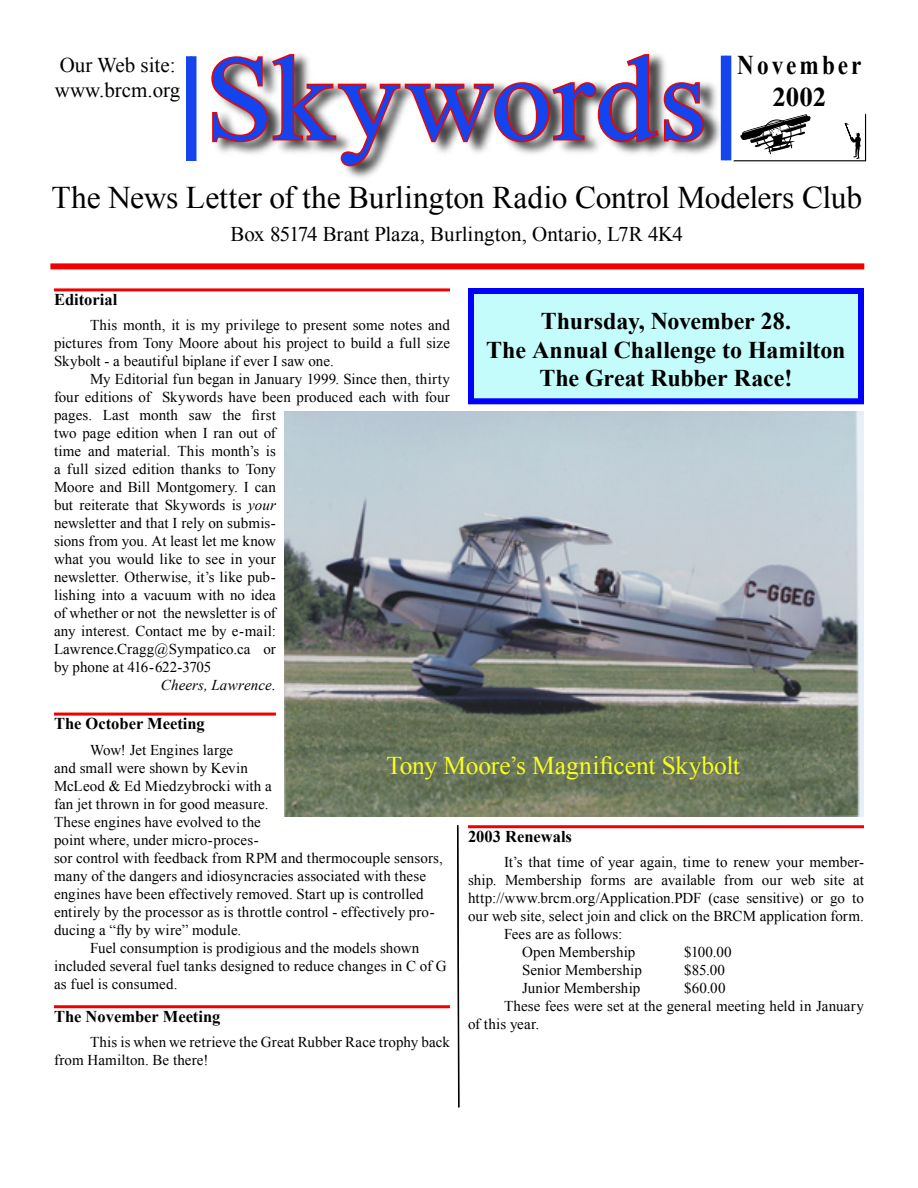
<style>
.page{position:relative;width:918px;height:1188px;background:#fff}
.page>*{position:absolute;margin:0;border:0;box-sizing:border-box;transform-origin:0 0}
.t1{font:120px "Times New Roman";letter-spacing:.005em;color:#1444ed}
.t2{font:31.5px "Times New Roman";letter-spacing:-.005em;color:#000}
.t3{font:700 27px/32.4px "Times New Roman";letter-spacing:.13em;color:#000;text-align:center;scale:.86 1}
.t4{font:25.5px "Times New Roman";letter-spacing:-.005em;color:#f7ff20}
.t5{font:700 24px/28.8px "Times New Roman";letter-spacing:-.005em;color:#000;text-align:center}
.t6{font:21px/25.2px "Times New Roman";color:#000}
.t7{font:700 16.5px "Times New Roman";color:#000}
.t8{font:15px/18px "Times New Roman";letter-spacing:.005em;color:#000}
.t9{font:italic 15px "Times New Roman";letter-spacing:.01em;color:#000}
.s1{font-style:italic}
</style>
<div class="page">
<div style="left:212px;top:50px;width:513px;height:131px;background:#000;opacity:.75"></div>
<svg style="left:211px;top:52px;width:495px;height:116px"></svg>
<div style="left:186px;top:56px;width:10px;height:105px;background:#1444ed"></div>
<div style="left:721px;top:56px;width:10px;height:104px;background:#1444ed"></div>
<div style="left:50px;top:263px;width:814px;height:6px;background:#f20000"></div>
<svg style="left:733px;top:114px;width:133px;height:47px"></svg>
<hr style="left:54px;top:288px;width:396px;height:3px;background:#f20000">
<div style="left:471px;top:291px;width:390px;height:110px;background:#c4fcfc"></div>
<div style="left:468px;top:288px;width:396px;height:116px;border:6px solid #00f"></div>
<hr style="left:54px;top:713px;width:222px;height:3px;background:#f20000">
<hr style="left:468px;top:825px;width:396px;height:3px;background:#f20000">
<img style="left:284px;top:412px;width:580px;height:404px">
<hr style="left:54px;top:1005px;width:396px;height:3px;background:#f20000">
<svg style="left:457px;top:825px;width:3px;height:283px"></svg>
<h1 class="t1" style="left:205px;top:29px;width:503px">Skywords</h1>
<h2 class="t2" style="left:52px;top:180px;width:812px">The News Letter of the Burlington Radio Control Modelers Club</h2>
<h3 class="t6" style="left:55px;top:52px;width:127px">Our Web site: www.brcm.org</h3>
<h3 class="t3" style="left:737px;top:48px;width:146px">November<br>2002</h3>
<h3 class="t6" style="left:231px;top:221px;width:454px">Box 85174 Brant Plaza, Burlington, Ontario, L7R 4K4</h3>
<p class="t7" style="left:54px;top:290px;width:65px">Editorial</p>
<p class="t8" style="left:54px;top:316px;width:397px;text-align:justify;text-indent:36px">This month, it is my privilege to present some notes and pictures from Tony Moore about his project to build a full size Skybolt - a beautiful biplane if ever I saw one.</p>
<p class="t8" style="left:54px;top:370px;width:398px;text-indent:36px">My Editorial fun began in January 1999. Since then, thirty four editions of Skywords have been produced each with four pages. Last month saw the first<br>two page edition when I ran out of<br>time and material. This month’s is<br>a full sized edition thanks to Tony<br>Moore and Bill Montgomery. I can<br>but reiterate that Skywords is <span class="s1">your<br></span>newsletter and that I rely on submis-<br>sions from you. At least let me know<br>what you would like to see in your<br>newsletter. Otherwise, it’s like pub-<br>lishing into a vacuum with no idea<br>of whether or not the newsletter is of<br>any interest. Contact me by e-mail:<br>Lawrence.Cragg@Sympatico.ca or<br>by phone at 416-622-3705</p>
<p class="t9" style="left:161px;top:677px;width:116px">Cheers, Lawrence.</p>
<h3 class="t5" style="left:486px;top:306px;width:361px">Thursday, November 28.<br>The Annual Challenge to Hamilton<br>The Great Rubber Race!</h3>
<p class="t7" style="left:54px;top:714px;width:152px">The October Meeting</p>
<p class="t8" style="left:90px;top:740px;width:145px">Wow! Jet Engines large</p>
<p class="t8" style="left:54px;top:758px;width:196px">and small were shown by Kevin</p>
<p class="t8" style="left:54px;top:776px;width:219px">McLeod &amp; Ed Miedzybrocki with a</p>
<p class="t8" style="left:54px;top:794px;width:216px">fan jet thrown in for good measure.</p>
<p class="t8" style="left:54px;top:812px;width:208px">These engines have evolved to the</p>
<p class="t8" style="left:54px;top:830px;width:206px">point where, under micro-proces-</p>
<p class="t8" style="left:54px;top:848px;width:390px">sor control with feedback from RPM and thermocouple sensors,</p>
<p class="t8" style="left:54px;top:866px;width:373px">many of the dangers and idiosyncracies associated with these</p>
<p class="t8" style="left:54px;top:884px;width:371px">engines have been effectively removed. Start up is controlled</p>
<p class="t8" style="left:54px;top:902px;width:382px">entirely by the processor as is throttle control - effectively pro-</p>
<p class="t8" style="left:54px;top:920px;width:189px">ducing a “fly by wire” module.</p>
<p class="t8" style="left:90px;top:938px;width:331px">Fuel consumption is prodigious and the models shown</p>
<p class="t8" style="left:54px;top:956px;width:394px">included several fuel tanks designed to reduce changes in C of G</p>
<p class="t8" style="left:54px;top:974px;width:125px">as fuel is consumed.</p>
<h3 class="t4" style="left:387px;top:751px;width:355px">Tony Moore’s Magnificent Skybolt</h3>
<p class="t7" style="left:468px;top:827px;width:106px">2003 Renewals</p>
<p class="t8" style="left:504px;top:853px;width:361px">It’s that time of year again, time to renew your member-</p>
<p class="t8" style="left:468px;top:871px;width:398px">ship. Membership forms are available from our web site at</p>
<p class="t8" style="left:468px;top:889px;width:397px">http://www.brcm.org/Application.PDF (case sensitive) or go to</p>
<p class="t8" style="left:468px;top:907px;width:398px">our web site, select join and click on the BRCM application form.</p>
<p class="t8" style="left:504px;top:925px;width:120px">Fees are as follows:</p>
<p class="t8" style="left:522px;top:943px;width:115px">Open Membership</p>
<p class="t8" style="left:684px;top:943px;width:49px">$100.00</p>
<p class="t8" style="left:522px;top:961px;width:121px">Senior Membership</p>
<p class="t8" style="left:684px;top:961px;width:42px">$85.00</p>
<p class="t8" style="left:522px;top:979px;width:120px">Junior Membership</p>
<p class="t8" style="left:684px;top:979px;width:43px">$60.00</p>
<p class="t8" style="left:504px;top:997px;width:362px">These fees were set at the general meeting held in January</p>
<p class="t8" style="left:468px;top:1015px;width:73px">of this year.</p>
<p class="t7" style="left:54px;top:1007px;width:168px">The November Meeting</p>
<p class="t8" style="left:54px;top:1033px;width:397px;text-indent:36px">This is when we retrieve the Great Rubber Race trophy back from Hamilton. Be there!</p>
</div>
